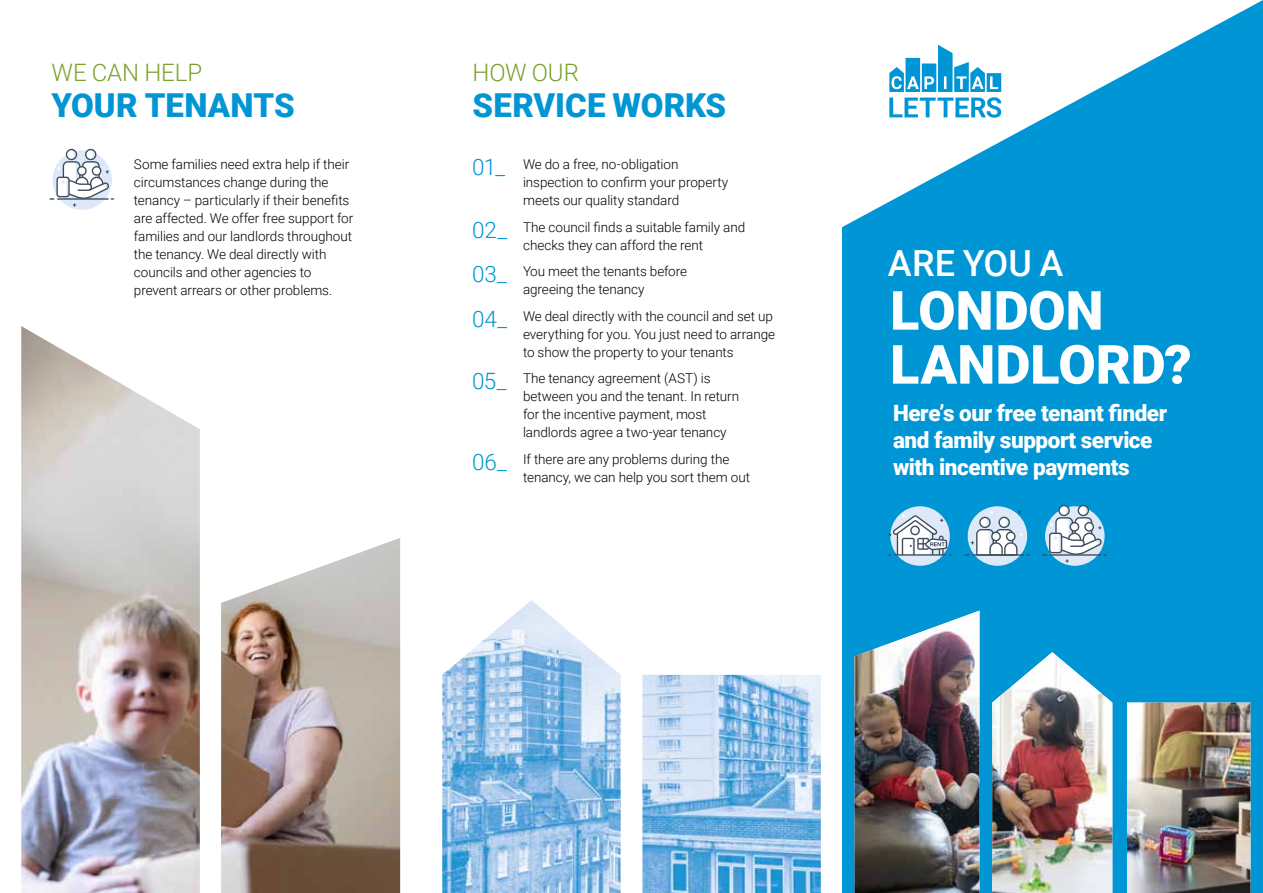
<style>
.page{position:relative;width:1263px;height:893px;background:#fff}
.page>*{position:absolute;margin:0;border:0;box-sizing:border-box;transform-origin:0 0}
.t1{font:900 54px/54px "Roboto";color:#fff}
.t2{font:500 36px "Roboto";letter-spacing:.005em;color:#fff}
.t3{font:900 33px "Roboto";color:#0095d4}
.t4{font:300 24px "Roboto";color:#7ba02d}
.t5{font:900 22.5px/27px "Roboto";letter-spacing:-.02em;color:#fff}
.t6{font:300 13.5px/18px "Roboto";letter-spacing:-.005em;color:#000}
.s1{font-size:22.5px;color:#0095d4}
</style>
<div class="page">
<svg style="left:842px;top:0;width:421px;height:893px;fill:#0095d4"></svg>
<svg style="left:889px;top:45px;width:112px;height:73px"></svg>
<div style="left:890px;top:506px;width:60px;height:60px;background:#dde9f8;border-radius:50%"></div>
<svg style="left:888px;top:514px;width:64px;height:46px"></svg>
<div style="left:968px;top:506px;width:59px;height:60px;background:#dde9f8;border-radius:50%"></div>
<svg style="left:965px;top:510px;width:64px;height:50px"></svg>
<svg style="left:1042px;top:505px;width:64px;height:58px"></svg>
<div style="left:66px;top:149px;width:11px;height:11px;border:1px solid #3f4d5b;border-radius:50%"></div>
<div style="left:85px;top:149px;width:11px;height:11px;border:1px solid #3f4d5b;border-radius:50%"></div>
<svg style="left:50px;top:150px;width:64px;height:57px"></svg>
<img style="left:854px;top:611px;width:396px;height:282px">
<img style="left:21px;top:326px;width:379px;height:567px">
<img style="left:442px;top:600px;width:379px;height:293px">
<h3 class="t4" style="left:51px;top:55px;width:152px">WE CAN HELP</h3>
<h3 class="t3" style="left:52px;top:82px;width:245px">YOUR TENANTS</h3>
<p class="t6" style="left:134px;top:155px;width:221px">Some families need extra help if their circumstances change during the tenancy – particularly if their benefits are affected. We offer free support for families and our landlords throughout the tenancy. We deal directly with councils and other agencies to prevent arrears or other problems.</p>
<h3 class="t4" style="left:472px;top:55px;width:108px">HOW OUR</h3>
<h3 class="t3" style="left:473px;top:82px;width:255px">SERVICE WORKS</h3>
<p class="t6" style="left:523px;top:155px;width:207px;text-indent:-51px"><span class="s1">01_</span> We do a free, no-obligation inspection to confirm your property meets our quality standard</p>
<p class="t6" style="left:523px;top:217px;width:224px;text-indent:-51px"><span class="s1">02_</span> The council finds a suitable family and checks they can afford the rent</p>
<p class="t6" style="left:523px;top:262px;width:166px;text-indent:-51px"><span class="s1">03_</span> You meet the tenants before agreeing the tenancy</p>
<p class="t6" style="left:523px;top:306px;width:254px;text-indent:-51px"><span class="s1">04_</span> We deal directly with the council and set up everything for you. You just need to arrange to show the property to your tenants</p>
<p class="t6" style="left:523px;top:369px;width:218px;text-indent:-51px"><span class="s1">05_</span> The tenancy agreement (AST) is between you and the tenant. In return for the incentive payment, most landlords agree a two-year tenancy</p>
<p class="t6" style="left:523px;top:449px;width:229px;text-indent:-51px"><span class="s1">06_</span> If there are any problems during the tenancy, we can help you sort them out</p>
<h2 class="t2" style="left:888px;top:238px;width:177px">ARE YOU A</h2>
<h1 class="t1" style="left:890px;top:281px;width:303px">LONDON<br>LANDLORD?</h1>
<h3 class="t5" style="left:893px;top:398px;width:276px">Here’s our free tenant finder and family support service with incentive payments</h3>
</div>
